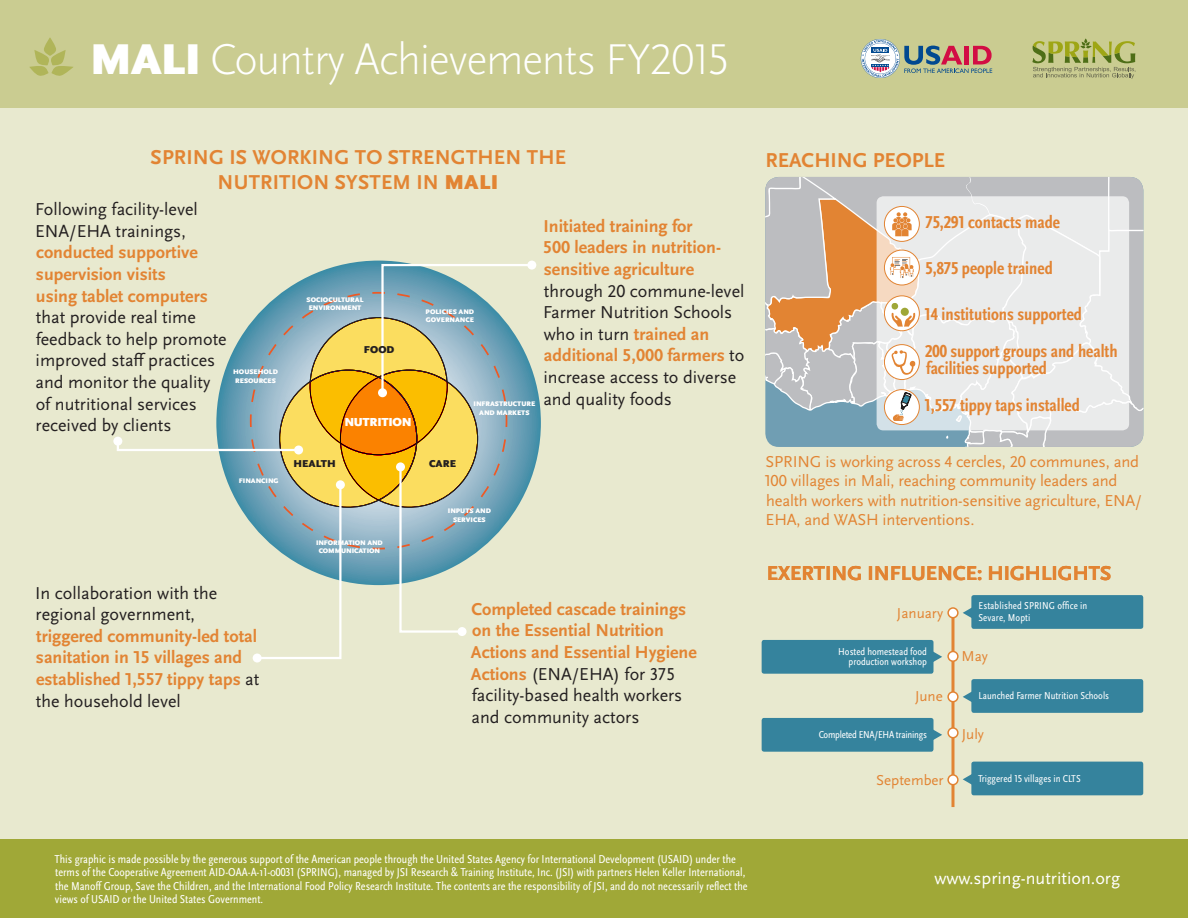
<style>
.page{position:relative;width:1188px;height:918px;background:#e8e9cf}
.page>*{position:absolute;margin:0;border:0;box-sizing:border-box;transform-origin:0 0}
.t1{font:300 45px "Scala Sans Pro";letter-spacing:-.025em;color:#fff}
.t2{font:700 21px/25.2px "Scala Sans Pro";letter-spacing:.01em;color:#e28433;text-align:center}
.t3{font:700 18px/21.6px "Scala Sans Pro";color:#e28433}
.t4{font:18px/21.6px "Scala Sans Pro";color:#231f20}
.t5{font:700 condensed 18px/16.5px "Scala Sans Pro";color:#e28433}
.t6{font:18px "Scala Sans Pro";color:#fff}
.t7{font:16.5px/19.5px "Scala Sans Pro";letter-spacing:-.01em;color:#e28433}
.t8{font:15px "Scala Sans Pro";color:#e28433}
.t9{font:900 12.15px "Scala Sans Pro";letter-spacing:-.02em;color:#fff}
.t10{font:condensed 12px/13.5px "Scala Sans Pro";color:#fff}
.t11{font:condensed 10.5px/12px "Scala Sans Pro";color:#fff}
.t12{font:condensed 10.5px "Scala Sans Pro";letter-spacing:-.02em;color:#fff}
.t13{font:900 10.35px "Scala Sans Pro";letter-spacing:.01em;color:#231f20}
.t14{font:900 6.9px/8.4px "Scala Sans Pro";color:#fff;text-align:center}
.s1{font-weight:900}
.s2{font-weight:700;color:#e28433}
.s3{font-weight:400;color:#231f20}
</style>
<div class="page">
<div style="left:0;top:0;width:1188px;height:108px;background:#cacc91"></div>
<svg style="left:44px;top:37px;width:12px;height:19px"></svg>
<svg style="left:29px;top:50px;width:44px;height:26px"></svg>
<svg style="left:1032px;top:38px;width:104px;height:41px"></svg>
<svg style="left:861px;top:39px;width:131px;height:39px"></svg>
<div style="left:0;top:839px;width:1188px;height:79px;background:#a0a837"></div>
<hr style="left:951px;top:618px;width:3px;height:189px;background:#e28433">
<div style="left:113px;top:437px;width:9px;height:9px;background:#fff;border-radius:50%"></div>
<div style="left:253px;top:654px;width:9px;height:9px;background:#fff;border-radius:50%"></div>
<svg style="left:116px;top:263px;width:418px;height:397px"></svg>
<div style="left:378px;top:388px;width:9px;height:9px;background:#fff;border-radius:50%"></div>
<div style="left:527px;top:261px;width:9px;height:9px;background:#fff;border-radius:50%"></div>
<svg style="left:963px;top:692px;width:8px;height:10px"></svg>
<div style="left:971px;top:679px;width:172px;height:34px;background:#35839d;border-radius:2px"></div>
<svg style="left:963px;top:608px;width:8px;height:10px"></svg>
<div style="left:971px;top:595px;width:172px;height:34px;background:#35839d;border-radius:2px"></div>
<svg style="left:963px;top:774px;width:8px;height:10px"></svg>
<div style="left:971px;top:762px;width:172px;height:33px;background:#35839d;border-radius:2px"></div>
<svg style="left:934px;top:652px;width:8px;height:10px"></svg>
<div style="left:762px;top:640px;width:172px;height:34px;background:#35839d;border-radius:2px"></div>
<svg style="left:934px;top:730px;width:8px;height:10px"></svg>
<div style="left:762px;top:718px;width:172px;height:34px;background:#35839d;border-radius:2px"></div>
<div style="left:948px;top:651px;width:10px;height:10px;background:#fff;border-radius:50%"></div>
<div style="left:947px;top:651px;width:12px;height:11px;border:2px solid #e28433;border-radius:50%"></div>
<div style="left:948px;top:608px;width:10px;height:10px;background:#fff;border-radius:50%"></div>
<div style="left:947px;top:607px;width:12px;height:11px;border:2px solid #e28433;border-radius:50%"></div>
<div style="left:948px;top:692px;width:10px;height:10px;background:#fff;border-radius:50%"></div>
<div style="left:947px;top:691px;width:12px;height:11px;border:2px solid #e28433;border-radius:50%"></div>
<div style="left:948px;top:728px;width:10px;height:10px;background:#fff;border-radius:50%"></div>
<div style="left:947px;top:727px;width:12px;height:11px;border:2px solid #e28433;border-radius:50%"></div>
<div style="left:948px;top:775px;width:10px;height:10px;background:#fff;border-radius:50%"></div>
<div style="left:947px;top:774px;width:12px;height:11px;border:2px solid #e28433;border-radius:50%"></div>
<svg style="left:765px;top:177px;width:378px;height:270px;background:#d6d1cc"></svg>
<div style="left:884px;top:389px;width:36px;height:36px;border:1px solid #e28433;border-radius:50%"></div>
<p class="t1" style="left:90px;top:33px;width:642px"><span class="s1">MALI</span> Country Achievements FY2015</p>
<p class="t2" style="left:151px;top:145px;width:417px">SPRING IS WORKING TO STRENGTHEN THE<br>NUTRITION SYSTEM IN <span class="s1">MALI</span></p>
<p class="t4" style="left:35px;top:199px;width:193px">Following facility-level<br>ENA/EHA trainings, <span class="s2">conducted supportive supervision visits<br>using tablet computers </span>that provide real time feedback to help promote improved staff practices and monitor the quality of nutritional services received by clients</p>
<p class="t14" style="left:233px;top:368px;width:46px">HOUSEHOLD<br>RESOURCES</p>
<p class="t14" style="left:239px;top:476px;width:41px">FINANCING</p>
<p class="t3" style="left:35px;top:582px;width:226px"><span class="s3">In collaboration with the regional government, </span>triggered community-led total sanitation in 15 villages and established 1,557 tippy taps <span class="s3">at the household level</span></p>
<p class="t14" style="left:307px;top:296px;width:58px">SOCIOCULTURAL<br>ENVIRONMENT</p>
<p class="t13" style="left:364px;top:343px;width:32px">FOOD</p>
<p class="t9" style="left:344px;top:415px;width:69px">NUTRITION</p>
<p class="t14" style="left:426px;top:307px;width:50px;text-align:left">POLICIES AND<br>GOVERNANCE</p>
<p class="t14" style="left:474px;top:400px;width:63px">INFRASTRUCTURE<br>AND MARKETS</p>
<p class="t3" style="left:543px;top:215px;width:203px">Initiated training for<br>500 leaders in nutrition&shy;sensitive agriculture <span class="s3">through 20 commune-level<br>Farmer Nutrition Schools who in turn</span> trained an additional 5,000 farmers <span class="s3">to increase access to diverse and quality foods</span></p>
<p class="t13" style="left:293px;top:458px;width:44px">HEALTH</p>
<p class="t13" style="left:429px;top:458px;width:29px">CARE</p>
<p class="t14" style="left:316px;top:539px;width:68px">INFORMATION AND<br>COMMUNICATION</p>
<p class="t14" style="left:448px;top:507px;width:45px">INPUTS AND<br>SERVICES</p>
<p class="t3" style="left:471px;top:598px;width:227px">Completed cascade trainings on the Essential Nutrition<br>Actions and Essential Hygiene<br>Actions <span class="s3">(ENA/EHA) for 375 facility-based health workers and community actors</span></p>
<p class="t2" style="left:766px;top:147px;width:181px">REACHING PEOPLE</p>
<p class="t5" style="left:926px;top:214px;width:136px">75,291 contacts made</p>
<p class="t5" style="left:926px;top:260px;width:129px">5,875 people trained</p>
<p class="t5" style="left:925px;top:306px;width:159px">14 institutions supported</p>
<p class="t5" style="left:925px;top:343px;width:194px">200 support groups and health facilities supported</p>
<p class="t5" style="left:925px;top:397px;width:157px">1,557 tippy taps installed</p>
<p class="t7" style="left:764px;top:451px;width:379px">SPRING is working across 4 cercles, 20 communes, and 100 villages in Mali, reaching community leaders and health workers with nutrition-sensitive agriculture, ENA/ EHA, and WASH interventions.</p>
<p class="t2" style="left:767px;top:561px;width:346px">EXERTING INFLUENCE: HIGHLIGHTS</p>
<p class="t8" style="left:897px;top:605px;width:48px">January</p>
<p class="t11" style="left:838px;top:646px;width:90px;line-height:10.5px;text-align:right">Hosted homestead food production workshop</p>
<p class="t8" style="left:915px;top:688px;width:29px">June</p>
<p class="t12" style="left:819px;top:729px;width:110px">Completed ENA/EHA trainings</p>
<p class="t8" style="left:876px;top:772px;width:69px">September</p>
<p class="t11" style="left:978px;top:600px;width:111px">Established SPRING office in<br>Sevare, Mopti</p>
<p class="t8" style="left:962px;top:647px;width:28px">May</p>
<p class="t11" style="left:979px;top:690px;width:132px">Launched Farmer Nutrition Schools</p>
<p class="t8" style="left:962px;top:725px;width:24px">July</p>
<p class="t11" style="left:978px;top:772px;width:104px">Triggered 15 villages in CLTS</p>
<p class="t10" style="left:54px;top:852px;width:695px">This graphic is made possible by the generous support of the American people through the United States Agency for International Development (USAID) under the terms of the Cooperative Agreement AID-OAA-A-11-00031 (SPRING), managed by JSI Research &amp; Training Institute, Inc. (JSI) with partners Helen Keller International, the Manoff Group, Save the Children, and the International Food Policy Research Institute. The contents are the responsibility of JSI, and do not necessarily reflect the views of USAID or the United States Government.</p>
<p class="t6" style="left:934px;top:867px;width:187px">www.spring-nutrition.org</p>
</div>
